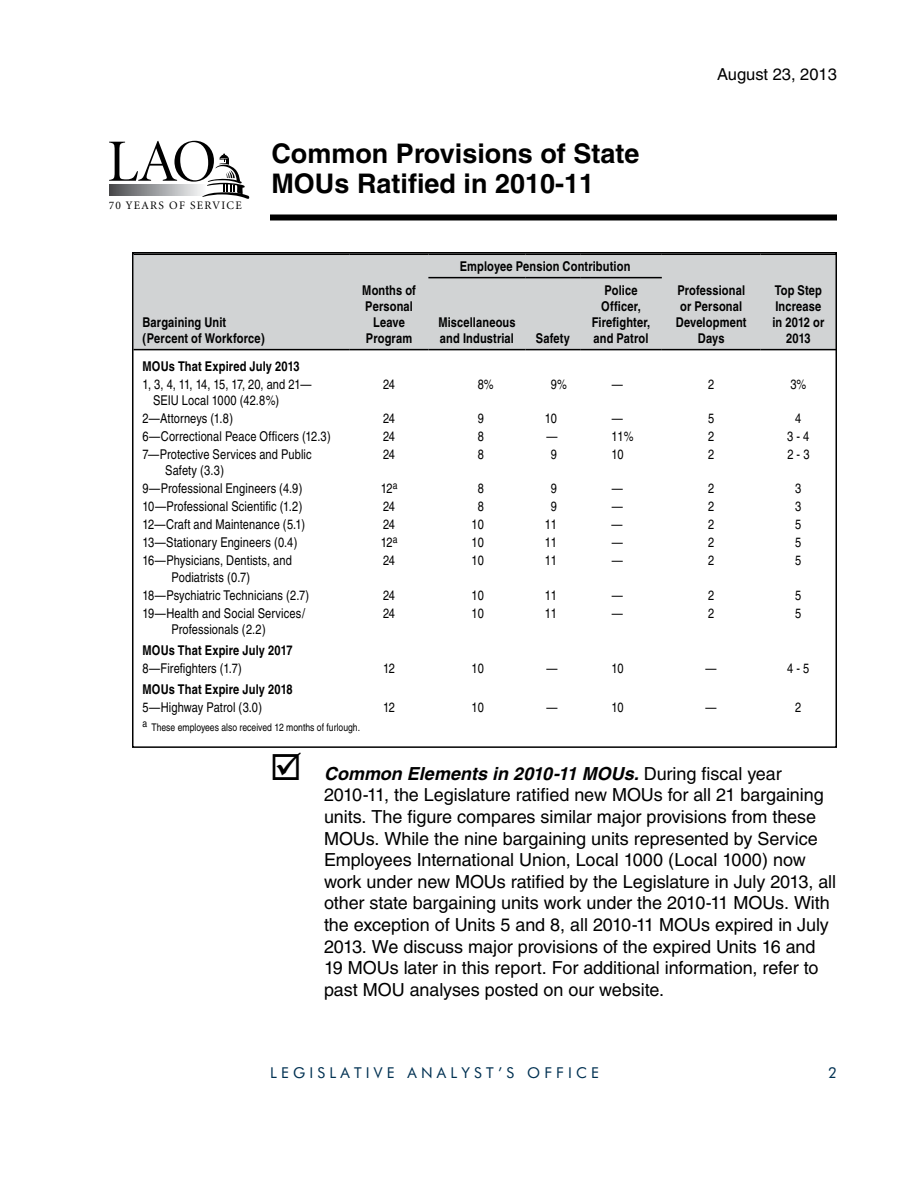
<style>
.page{position:relative;width:918px;height:1188px;background:#fff}
.page>*{position:absolute;margin:0;border:0;box-sizing:border-box;transform-origin:0 0}
.t1{font:60.15px "Minion Display";color:#000}
.t2{font:700 27px/30px "Helvetica";color:#000}
.t3{font:18px/21.6px "Helvetica";letter-spacing:-.005em;color:#000}
.t4{font:16.5px "Helvetica";color:#000}
.t5{font:15px "Futura BT";letter-spacing:.28em;color:#003152}
.t6{font:condensed 13.5px/16.2px "Helvetica";letter-spacing:.005em;color:#000}
.t7{font:700 condensed 13.5px/16.2px "Helvetica";letter-spacing:.01em;color:#000;text-align:center}
.t8{font:11.55px "Minion";letter-spacing:.11em;color:#000}
.t9{font:condensed 10.5px "Helvetica";color:#000}
.s1{font-weight:700;font-style:italic}
</style>
<div class="page">
<div style="left:270px;top:214px;width:567px;height:6px;background:#000"></div>
<svg style="left:109px;top:185px;width:93px;height:11px"></svg>
<svg style="left:202px;top:154px;width:47px;height:45px"></svg>
<div style="left:135px;top:255px;width:699px;height:94px;background:#d1d3d4"></div>
<hr style="left:428px;top:277px;width:98px;height:1px;background:#000">
<hr style="left:526px;top:277px;width:54px;height:1px;background:#000">
<hr style="left:580px;top:277px;width:82px;height:1px;background:#000">
<hr style="left:134px;top:349px;width:216px;height:1px;background:#000">
<hr style="left:428px;top:349px;width:98px;height:1px;background:#000">
<hr style="left:526px;top:349px;width:54px;height:1px;background:#000">
<hr style="left:580px;top:349px;width:82px;height:1px;background:#000">
<hr style="left:662px;top:349px;width:99px;height:1px;background:#000">
<hr style="left:761px;top:349px;width:75px;height:1px;background:#000">
<hr style="left:350px;top:349px;width:78px;height:1px;background:#000">
<div style="left:132px;top:252px;width:705px;height:496px;border:2px solid #000"></div>
<h1 class="t1" style="left:107px;top:132px;width:111px">LAO</h1>
<p class="t8" style="left:109px;top:200px;width:134px">70 YEARS OF SERVICE</p>
<h2 class="t2" style="left:272px;top:139px;width:369px">Common Provisions of State<br>MOUs Ratified in 2010-11</h2>
<p class="t7" style="left:142px;top:314px;width:124px;text-align:left">Bargaining Unit (Percent of Workforce)</p>
<p class="t7" style="left:362px;top:281px;width:55px">Months of<br>Personal<br>Leave<br>Program</p>
<p class="t7" style="left:460px;top:258px;width:172px">Employee Pension Contribution</p>
<p class="t7" style="left:438px;top:314px;width:79px;text-align:left">Miscellaneous and Industrial</p>
<p class="t7" style="left:536px;top:330px;width:36px">Safety</p>
<p class="t7" style="left:592px;top:281px;width:60px">Police<br>Officer,<br>Firefighter, and Patrol</p>
<p class="t4" style="left:717px;top:65px;width:121px">August 23, 2013</p>
<p class="t7" style="left:676px;top:281px;width:72px">Professional or Personal<br>Development<br>Days</p>
<p class="t7" style="left:772px;top:281px;width:53px">Top Step<br>Increase in 2012 or<br>2013</p>
<p class="t7" style="left:143px;top:358px;width:159px">MOUs That Expired July 2013</p>
<p class="t6" style="left:153px;top:376px;width:160px;text-indent:-11px">1, 3, 4, 11, 14, 15, 17, 20, and 21—<br>SEIU Local 1000 (42.8%)</p>
<p class="t6" style="left:383px;top:376px;width:14px">24</p>
<p class="t6" style="left:478px;top:376px;width:17px">8%</p>
<p class="t6" style="left:551px;top:376px;width:17px">9%</p>
<p class="t6" style="left:612px;top:376px;width:13px">—</p>
<p class="t6" style="left:708px;top:376px;width:8px">2</p>
<p class="t6" style="left:790px;top:376px;width:17px">3%</p>
<p class="t6" style="left:143px;top:410px;width:92px">2—Attorneys (1.8)</p>
<p class="t6" style="left:383px;top:410px;width:14px">24</p>
<p class="t6" style="left:478px;top:410px;width:8px">9</p>
<p class="t6" style="left:545px;top:410px;width:14px">10</p>
<p class="t6" style="left:612px;top:410px;width:13px">—</p>
<p class="t6" style="left:708px;top:410px;width:8px">5</p>
<p class="t6" style="left:795px;top:410px;width:8px">4</p>
<p class="t6" style="left:143px;top:428px;width:190px">6—Correctional Peace Officers (12.3)</p>
<p class="t6" style="left:383px;top:428px;width:14px">24</p>
<p class="t6" style="left:478px;top:428px;width:8px">8</p>
<p class="t6" style="left:547px;top:428px;width:13px">—</p>
<p class="t6" style="left:611px;top:428px;width:24px">11%</p>
<p class="t6" style="left:708px;top:428px;width:8px">2</p>
<p class="t6" style="left:787px;top:428px;width:24px">3 - 4</p>
<p class="t6" style="left:165px;top:446px;width:148px;text-indent:-23px">7—Protective Services and Public<br>Safety (3.3)</p>
<p class="t6" style="left:383px;top:446px;width:14px">24</p>
<p class="t6" style="left:478px;top:446px;width:8px">8</p>
<p class="t6" style="left:551px;top:446px;width:8px">9</p>
<p class="t6" style="left:611px;top:446px;width:14px">10</p>
<p class="t6" style="left:708px;top:446px;width:8px">2</p>
<p class="t6" style="left:787px;top:446px;width:24px">2 - 3</p>
<p class="t6" style="left:143px;top:481px;width:162px">9—Professional Engineers (4.9)</p>
<p class="t6" style="left:381px;top:481px;width:18px">12<sup>a</sup></p>
<p class="t6" style="left:478px;top:481px;width:8px">8</p>
<p class="t6" style="left:551px;top:481px;width:8px">9</p>
<p class="t6" style="left:612px;top:481px;width:13px">—</p>
<p class="t6" style="left:708px;top:481px;width:8px">2</p>
<p class="t6" style="left:795px;top:481px;width:8px">3</p>
<p class="t6" style="left:142px;top:499px;width:161px">10—Professional Scientific (1.2)</p>
<p class="t6" style="left:383px;top:499px;width:14px">24</p>
<p class="t6" style="left:478px;top:499px;width:8px">8</p>
<p class="t6" style="left:551px;top:499px;width:8px">9</p>
<p class="t6" style="left:612px;top:499px;width:13px">—</p>
<p class="t6" style="left:708px;top:499px;width:8px">2</p>
<p class="t6" style="left:795px;top:499px;width:8px">3</p>
<p class="t6" style="left:142px;top:517px;width:164px">12—Craft and Maintenance (5.1)</p>
<p class="t6" style="left:383px;top:517px;width:14px">24</p>
<p class="t6" style="left:472px;top:517px;width:14px">10</p>
<p class="t6" style="left:545px;top:517px;width:14px">11</p>
<p class="t6" style="left:612px;top:517px;width:13px">—</p>
<p class="t6" style="left:708px;top:517px;width:8px">2</p>
<p class="t6" style="left:795px;top:517px;width:8px">5</p>
<p class="t6" style="left:142px;top:535px;width:156px">13—Stationary Engineers (0.4)</p>
<p class="t6" style="left:381px;top:535px;width:18px">12<sup>a</sup></p>
<p class="t6" style="left:472px;top:535px;width:14px">10</p>
<p class="t6" style="left:545px;top:535px;width:14px">11</p>
<p class="t6" style="left:612px;top:535px;width:13px">—</p>
<p class="t6" style="left:708px;top:535px;width:8px">2</p>
<p class="t6" style="left:795px;top:535px;width:8px">5</p>
<p class="t6" style="left:171px;top:553px;width:122px;text-indent:-29px">16—Physicians, Dentists, and<br>Podiatrists (0.7)</p>
<p class="t6" style="left:383px;top:553px;width:14px">24</p>
<p class="t6" style="left:472px;top:553px;width:14px">10</p>
<p class="t6" style="left:545px;top:553px;width:14px">11</p>
<p class="t6" style="left:612px;top:553px;width:13px">—</p>
<p class="t6" style="left:708px;top:553px;width:8px">2</p>
<p class="t6" style="left:795px;top:553px;width:8px">5</p>
<p class="t6" style="left:142px;top:587px;width:168px">18—Psychiatric Technicians (2.7)</p>
<p class="t6" style="left:383px;top:587px;width:14px">24</p>
<p class="t6" style="left:472px;top:587px;width:14px">10</p>
<p class="t6" style="left:545px;top:587px;width:14px">11</p>
<p class="t6" style="left:612px;top:587px;width:13px">—</p>
<p class="t6" style="left:708px;top:587px;width:8px">2</p>
<p class="t6" style="left:795px;top:587px;width:8px">5</p>
<p class="t6" style="left:171px;top:605px;width:135px;text-indent:-29px">19—Health and Social Services/<br>Professionals (2.2)</p>
<p class="t6" style="left:383px;top:605px;width:14px">24</p>
<p class="t6" style="left:472px;top:605px;width:14px">10</p>
<p class="t6" style="left:545px;top:605px;width:14px">11</p>
<p class="t6" style="left:612px;top:605px;width:13px">—</p>
<p class="t6" style="left:708px;top:605px;width:8px">2</p>
<p class="t6" style="left:795px;top:605px;width:8px">5</p>
<p class="t7" style="left:142px;top:642px;width:152px">MOUs That Expire July 2017</p>
<p class="t6" style="left:142px;top:660px;width:101px">8—Firefighters (1.7)</p>
<p class="t6" style="left:383px;top:660px;width:13px">12</p>
<p class="t6" style="left:472px;top:660px;width:14px">10</p>
<p class="t6" style="left:547px;top:660px;width:13px">—</p>
<p class="t6" style="left:611px;top:660px;width:14px">10</p>
<p class="t6" style="left:706px;top:660px;width:13px">—</p>
<p class="t6" style="left:787px;top:660px;width:24px">4 - 5</p>
<p class="t7" style="left:142px;top:681px;width:152px">MOUs That Expire July 2018</p>
<p class="t6" style="left:142px;top:699px;width:121px">5—Highway Patrol (3.0)</p>
<p class="t6" style="left:383px;top:699px;width:13px">12</p>
<p class="t6" style="left:472px;top:699px;width:14px">10</p>
<p class="t6" style="left:547px;top:699px;width:13px">—</p>
<p class="t6" style="left:611px;top:699px;width:14px">10</p>
<p class="t6" style="left:706px;top:699px;width:13px">—</p>
<p class="t6" style="left:795px;top:699px;width:8px">2</p>
<p class="t9" style="left:142px;top:722px;width:219px">a These employees also received 12 months of furlough.</p>
<p class="t3" style="left:324px;top:763px;width:514px"><span class="s1">Common Elements in 2010-11 MOUs.</span> During fiscal year 2010-11, the Legislature ratified new MOUs for all 21 bargaining units. The figure compares similar major provisions from these MOUs. While the nine bargaining units represented by Service Employees International Union, Local 1000 (Local 1000) now work under new MOUs ratified by the Legislature in July 2013, all other state bargaining units work under the 2010-11 MOUs. With the exception of Units 5 and 8, all 2010-11 MOUs expired in July 2013. We discuss major provisions of the expired Units 16 and 19 MOUs later in this report. For additional information, refer to past MOU analyses posted on our website.</p>
<p class="t5" style="left:270px;top:1064px;width:331px">LEGISLATIVE ANALYST’S OFFICE</p>
<p class="t5" style="left:828px;top:1064px;width:10px">2</p>
</div>
